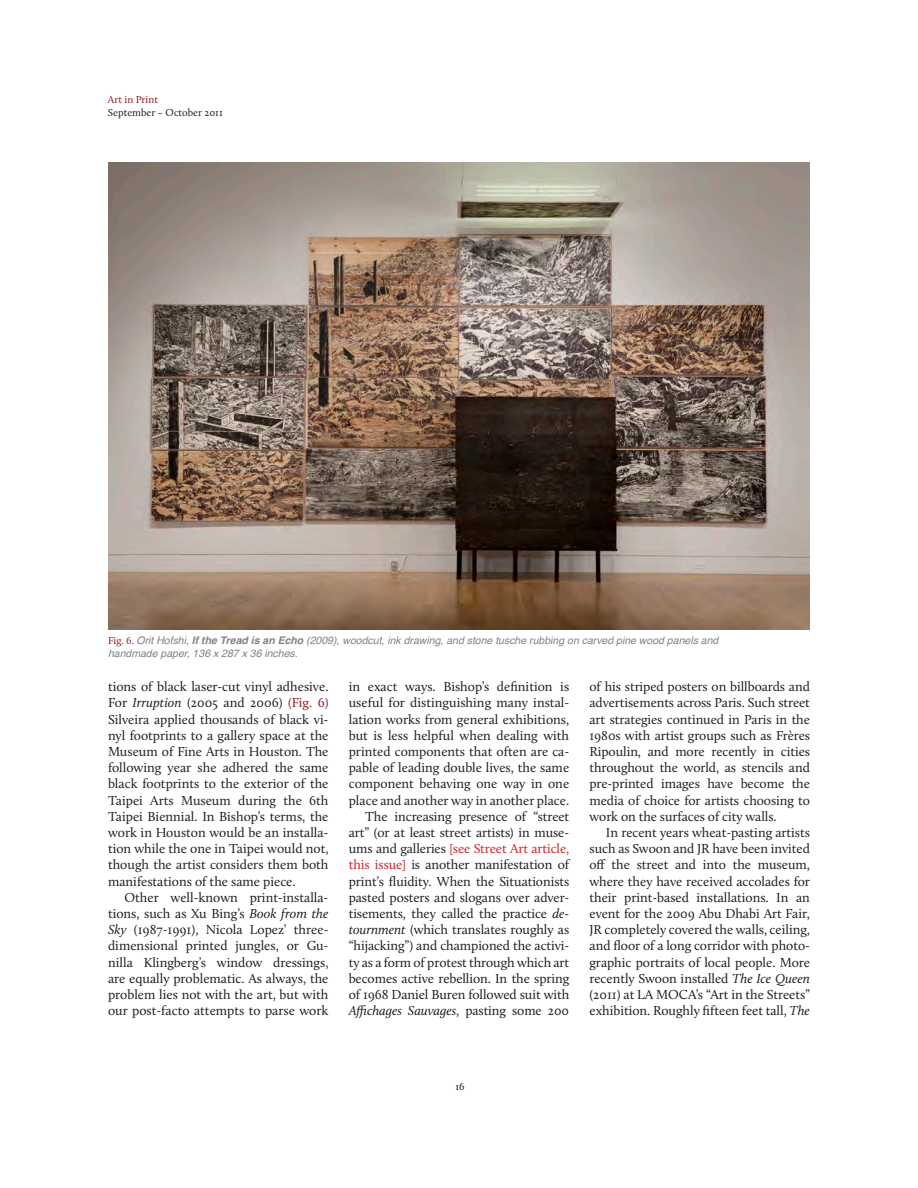
<style>
.page{position:relative;width:918px;height:1188px;background:#fff}
.page>*{position:absolute;margin:0;border:0;box-sizing:border-box;transform-origin:0 0}
.t1{font:13.5px/16.2px "Calluna";letter-spacing:-.005em;color:#231f20;text-align:justify}
.t2{font:italic 10.5px/13.5px "Helvetica";color:#808285}
.t3{font:10.5px "Calluna";color:#231f20}
.t4{font:10.5px "Calluna";color:#981a1e}
.s1{font-family:"Calluna";font-style:normal;color:#981a1e}
.s2{font-weight:700}
.s3{font-style:italic}
.s4{color:#981a1e}
.s5{color:#d1232a}
</style>
<div class="page">
<img style="left:108px;top:162px;width:702px;height:468px">
<p class="t4" style="left:108px;top:93px;width:52px">Art in Print</p>
<p class="t3" style="left:108px;top:106px;width:117px">September – October 2011</p>
<p class="t2" style="left:108px;top:634px;width:612px"><span class="s1">Fig. 6.</span> Orit Hofshi, <span class="s2">If the Tread is an Echo</span> (2009), woodcut, ink drawing, and stone tusche rubbing on carved pine wood panels and handmade paper, 136 x 287 x 36 inches.</p>
<p class="t1" style="left:108px;top:678px;width:222px">tions of black laser-cut vinyl adhesive.<br>For <span class="s3">Irruption</span> (2005 and 2006) <span class="s4">(Fig. 6)<br></span>Silveira applied thousands of black vi&shy;nyl footprints to a gallery space at the Museum of Fine Arts in Houston. The following year she adhered the same black footprints to the exterior of the Taipei Arts Museum during the 6th Taipei Biennial. In Bishop’s terms, the work in Houston would be an installa&shy;tion while the one in Taipei would not, though the artist considers them both manifestations of the same piece.</p>
<p class="t1" style="left:108px;top:889px;width:222px;text-indent:16px">Other well-known print-installa&shy;tions, such as Xu Bing’s <span class="s3">Book from the Sky</span> (1987-1991), Nicola Lopez’ three&shy;dimensional printed jungles, or Gu&shy;nilla Klingberg’s window dressings, are equally problematic. As always, the problem lies not with the art, but with our post-facto attempts to parse work</p>
<p class="t1" style="left:349px;top:678px;width:222px">in exact ways. Bishop’s definition is useful for distinguishing many instal&shy;lation works from general exhibitions, but is less helpful when dealing with printed components that often are ca&shy;pable of leading double lives, the same component behaving one way in one place and another way in another place.</p>
<p class="t1" style="left:349px;top:808px;width:222px;text-indent:16px">The increasing presence of “street art” (or at least street artists) in muse&shy;ums and galleries <span class="s5">[see Street Art article, this issue]</span> is another manifestation of print’s fluidity. When the Situationists pasted posters and slogans over adver&shy;tisements, they called the practice <span class="s3">de&shy;tournment</span> (which translates roughly as “hijacking”) and championed the activi&shy;ty as a form of protest through which art becomes active rebellion. In the spring of 1968 Daniel Buren followed suit with <span class="s3">Affichages Sauvages</span>, pasting some 200</p>
<p class="t1" style="left:590px;top:678px;width:222px">of his striped posters on billboards and advertisements across Paris. Such street art strategies continued in Paris in the 1980s with artist groups such as Frères Ripoulin, and more recently in cities throughout the world, as stencils and pre-printed images have become the media of choice for artists choosing to work on the surfaces of city walls.</p>
<p class="t1" style="left:590px;top:824px;width:222px;text-indent:16px">In recent years wheat-pasting artists such as Swoon and JR have been invited off the street and into the museum, where they have received accolades for their print-based installations. In an event for the 2009 Abu Dhabi Art Fair, JR completely covered the walls, ceiling, and floor of a long corridor with photo&shy;graphic portraits of local people. More recently Swoon installed <span class="s3">The Ice Queen </span>(2011) at LA MOCA’s “Art in the Streets” exhibition. Roughly fifteen feet tall, <span class="s3">The</span></p>
<p class="t3" style="left:455px;top:1080px;width:11px">16</p>
</div>
